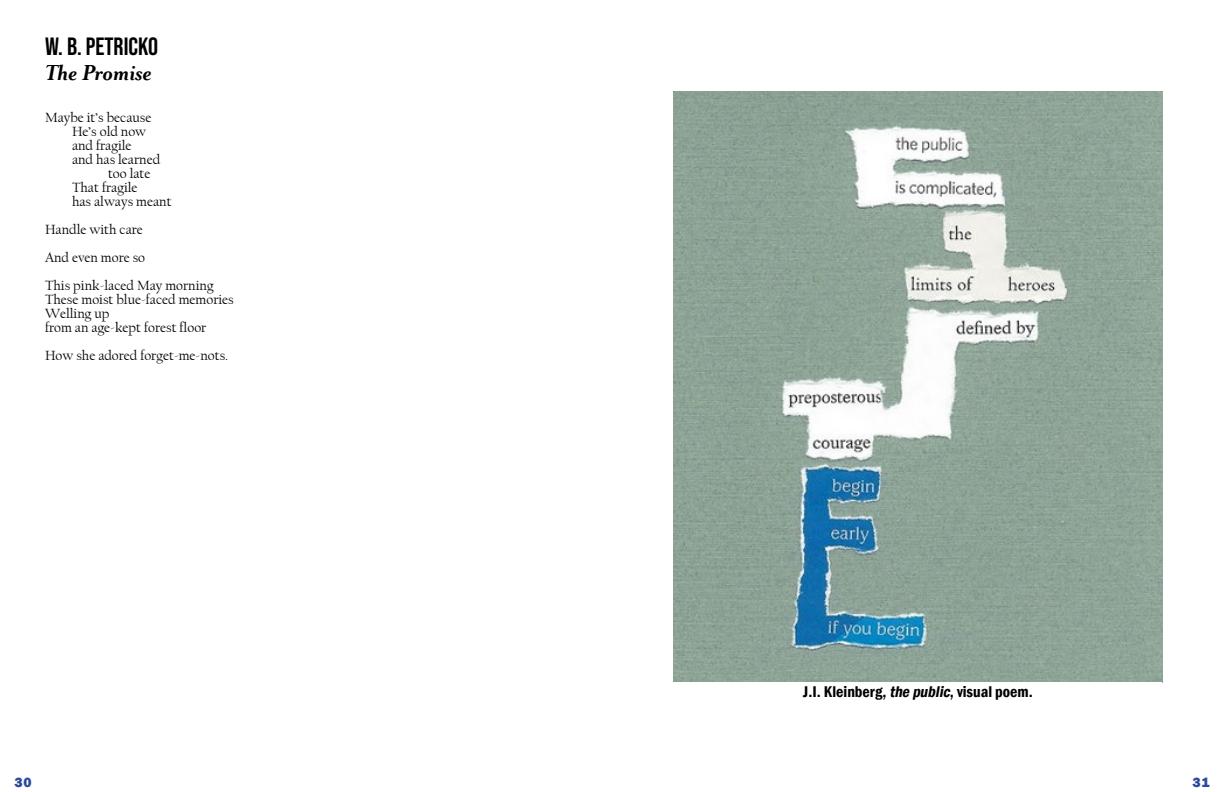
<style>
.page{position:relative;width:1224px;height:792px;background:#fff}
.page>*{position:absolute;margin:0;border:0;box-sizing:border-box;transform-origin:0 0}
.t1{font:25px "Bebas Neue";color:#000}
.t2{font:italic 700 25px "Mrs Eaves OT";color:#000}
.t3{font:600 condensed 16px "Franklin Gothic";color:#000}
.t4{font:14px/28px "Californian FB";color:#000}
.t5{font:800 14px "Franklin Gothic";color:#2a4a9c}
.s1{font-style:italic}
</style>
<div class="page">
<img style="left:674px;top:91px;width:488px;height:591px">
<h1 class="t1" style="left:45px;top:32px;width:115px">W. B. PETRICKO</h1>
<h1 class="t2" style="left:45px;top:59px;width:108px">The Promise</h1>
<p class="t4" style="left:45px;top:103px;width:108px">Maybe it’s because</p>
<p class="t4" style="left:72px;top:117px;width:76px">He’s old now</p>
<p class="t4" style="left:72px;top:131px;width:61px">and fragile</p>
<p class="t4" style="left:72px;top:145px;width:90px">and has learned</p>
<p class="t4" style="left:108px;top:159px;width:44px">too late</p>
<p class="t4" style="left:72px;top:173px;width:67px">That fragile</p>
<p class="t4" style="left:72px;top:187px;width:101px">has always meant</p>
<p class="t4" style="left:45px;top:215px;width:170px">Handle with care<br>And even more so<br>This pink-laced May morning</p>
<p class="t4" style="left:45px;top:292px;width:190px;line-height:14px">These moist blue-faced memories<br>Welling up<br>from an age-kept forest floor</p>
<p class="t4" style="left:45px;top:341px;width:185px">How she adored forget-me-nots.</p>
<p class="t3" style="left:803px;top:681px;width:231px">J.I. Kleinberg, <span class="s1">the public</span>, visual poem.</p>
<p class="t5" style="left:14px;top:773px;width:19px">30</p>
<p class="t5" style="left:1193px;top:773px;width:19px">31</p>
</div>
